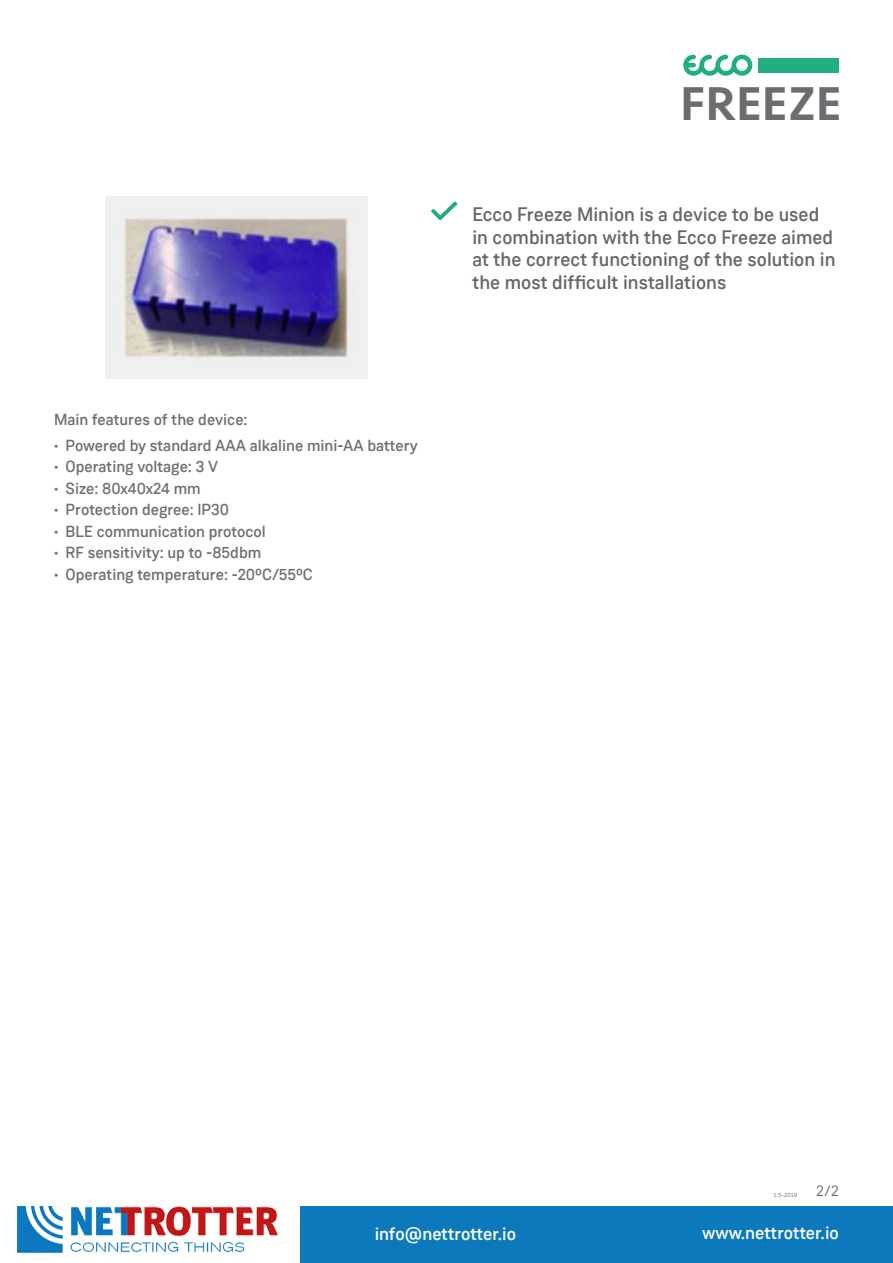
<style>
.page{position:relative;width:893px;height:1263px;background:#fff}
.page>*{position:absolute;margin:0;border:0;box-sizing:border-box;transform-origin:0 0}
.t1{font:500 49.35px "Seravek";letter-spacing:.01em;color:#6c6d70}
.t2{font:500 19.5px/22.5px "Weissenhof Grotesk";color:#66696b}
.t3{font:500 18px "Weissenhof Grotesk";color:#fff}
.t4{font:500 16.05px "Weissenhof Grotesk";color:#707070}
.t5{font:15px "Weissenhof Grotesk";color:#66696b}
.t6{font:6px "Weissenhof Grotesk";color:#66696b}
</style>
<div class="page">
<img style="left:18px;top:1206px;width:260px;height:46px">
<div style="left:300px;top:1207px;width:593px;height:56px;background:#0c79bd"></div>
<svg style="left:431px;top:201px;width:26px;height:19px"></svg>
<img style="left:105px;top:197px;width:263px;height:181px">
<svg style="left:683px;top:55px;width:69px;height:21px"></svg>
<div style="left:758px;top:58px;width:81px;height:15px;background:#20ae82"></div>
<p class="t1" style="left:680px;top:73px;width:163px">FREEZE</p>
<p class="t4" style="left:54px;top:409px;width:195px">Main features of the device:</p>
<p class="t4" style="left:54px;top:435px;width:365px">• Powered by standard AAA alkaline mini-AA battery</p>
<p class="t4" style="left:54px;top:457px;width:166px">• Operating voltage: 3 V</p>
<p class="t4" style="left:54px;top:478px;width:148px">• Size: 80x40x24 mm</p>
<p class="t4" style="left:54px;top:500px;width:177px">• Protection degree: IP30</p>
<p class="t4" style="left:54px;top:521px;width:213px">• BLE communication protocol</p>
<p class="t4" style="left:54px;top:543px;width:209px">• RF sensitivity: up to -85dbm</p>
<p class="t4" style="left:54px;top:564px;width:260px">• Operating temperature: -20ºC/55ºC</p>
<p class="t2" style="left:472px;top:203px;width:365px">Ecco Freeze Minion is a device to be used in combination with the Ecco Freeze aimed at the correct functioning of the solution in the most difficult installations</p>
<p class="t6" style="left:774px;top:1191px;width:25px">1.5-2019</p>
<p class="t5" style="left:816px;top:1182px;width:24px">2/2</p>
<p class="t3" style="left:375px;top:1222px;width:143px">info@nettrotter.io</p>
<p class="t3" style="left:702px;top:1222px;width:138px">www.nettrotter.io</p>
</div>
